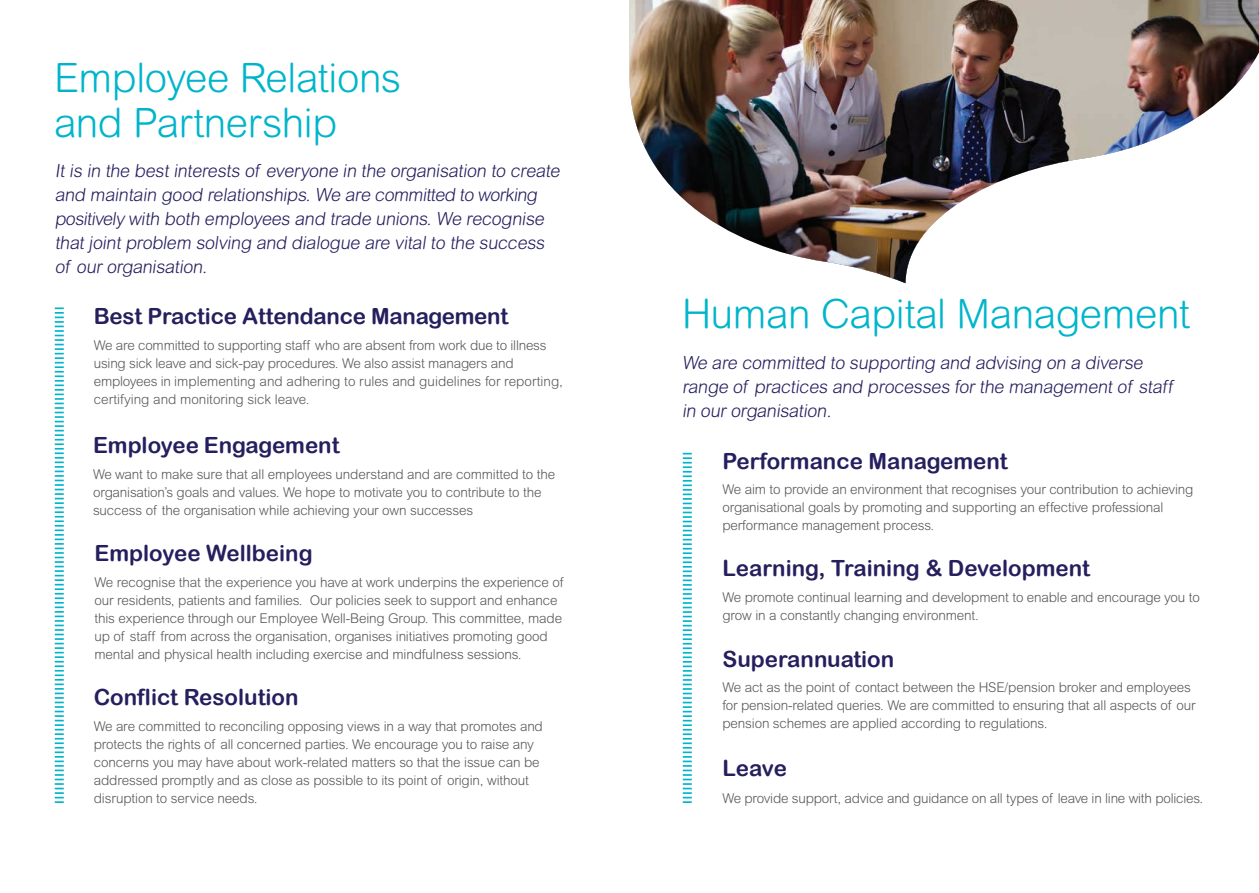
<style>
.page{position:relative;width:1259px;height:893px;background:#fff}
.page>*{position:absolute;margin:0;border:0;box-sizing:border-box;transform-origin:0 0}
.t1{font:300 40.5px/45px "Arial Rounded MT";letter-spacing:-.01em;color:#00b5cb}
.t2{font:22.35px "Arial Rounded MT Bold";color:#251f5e}
.t3{font:300 18px/24px "Arial Rounded MT";color:#251f5e}
.t4{font:300 13.5px/18px "Arial Rounded MT";letter-spacing:-.01em;color:#57585a}
</style>
<div class="page">
<svg style="left:55px;top:307px;width:9px;height:496px"></svg>
<img style="left:629px;top:0;width:630px;height:283px">
<svg style="left:683px;top:453px;width:9px;height:350px"></svg>
<p class="t1" style="left:54px;top:55px;width:349px">Employee Relations and Partnership</p>
<p class="t3" style="left:55px;top:159px;width:509px">It is in the best interests of everyone in the organisation to create and maintain good relationships. We are committed to working positively with both employees and trade unions. We recognise that joint problem solving and dialogue are vital to the success of our organisation.</p>
<p class="t2" style="left:94px;top:303px;width:416px">Best Practice Attendance Management</p>
<p class="t4" style="left:94px;top:336px;width:471px">We are committed to supporting staff who are absent from work due to illness using sick leave and sick-pay procedures. We also assist managers and employees in implementing and adhering to rules and guidelines for reporting, certifying and monitoring sick leave.</p>
<p class="t2" style="left:93px;top:432px;width:248px">Employee Engagement</p>
<p class="t4" style="left:93px;top:465px;width:464px">We want to make sure that all employees understand and are committed to the organisation’s goals and values. We hope to motivate you to contribute to the success of the organisation while achieving your own successes</p>
<p class="t2" style="left:94px;top:540px;width:220px">Employee Wellbeing</p>
<p class="t4" style="left:94px;top:573px;width:470px">We recognise that the experience you have at work underpins the experience of our residents, patients and families. Our policies seek to support and enhance this experience through our Employee Well-Being Group. This committee, made up of staff from across the organisation, organises initiatives promoting good mental and physical health including exercise and mindfulness sessions.</p>
<p class="t2" style="left:94px;top:684px;width:206px">Conflict Resolution</p>
<p class="t4" style="left:94px;top:717px;width:451px">We are committed to reconciling opposing views in a way that promotes and protects the rights of all concerned parties. We encourage you to raise any concerns you may have about work-related matters so that the issue can be addressed promptly and as close as possible to its point of origin, without disruption to service needs.</p>
<p class="t1" style="left:682px;top:291px;width:510px">Human Capital Management</p>
<p class="t3" style="left:682px;top:351px;width:492px">We are committed to supporting and advising on a diverse range of practices and processes for the management of staff in our organisation.</p>
<p class="t2" style="left:722px;top:448px;width:287px">Performance Management</p>
<p class="t4" style="left:722px;top:480px;width:472px">We aim to provide an environment that recognises your contribution to achieving organisational goals by promoting and supporting an effective professional performance management process.</p>
<p class="t2" style="left:722px;top:555px;width:369px">Learning, Training &amp; Development</p>
<p class="t4" style="left:722px;top:588px;width:479px">We promote continual learning and development to enable and encourage you to grow in a constantly changing environment.</p>
<p class="t2" style="left:722px;top:645px;width:173px">Superannuation</p>
<p class="t4" style="left:722px;top:678px;width:475px">We act as the point of contact between the HSE/pension broker and employees for pension-related queries. We are committed to ensuring that all aspects of our pension schemes are applied according to regulations.</p>
<p class="t2" style="left:722px;top:755px;width:66px">Leave</p>
<p class="t4" style="left:722px;top:789px;width:482px">We provide support, advice and guidance on all types of leave in line with policies.</p>
</div>
